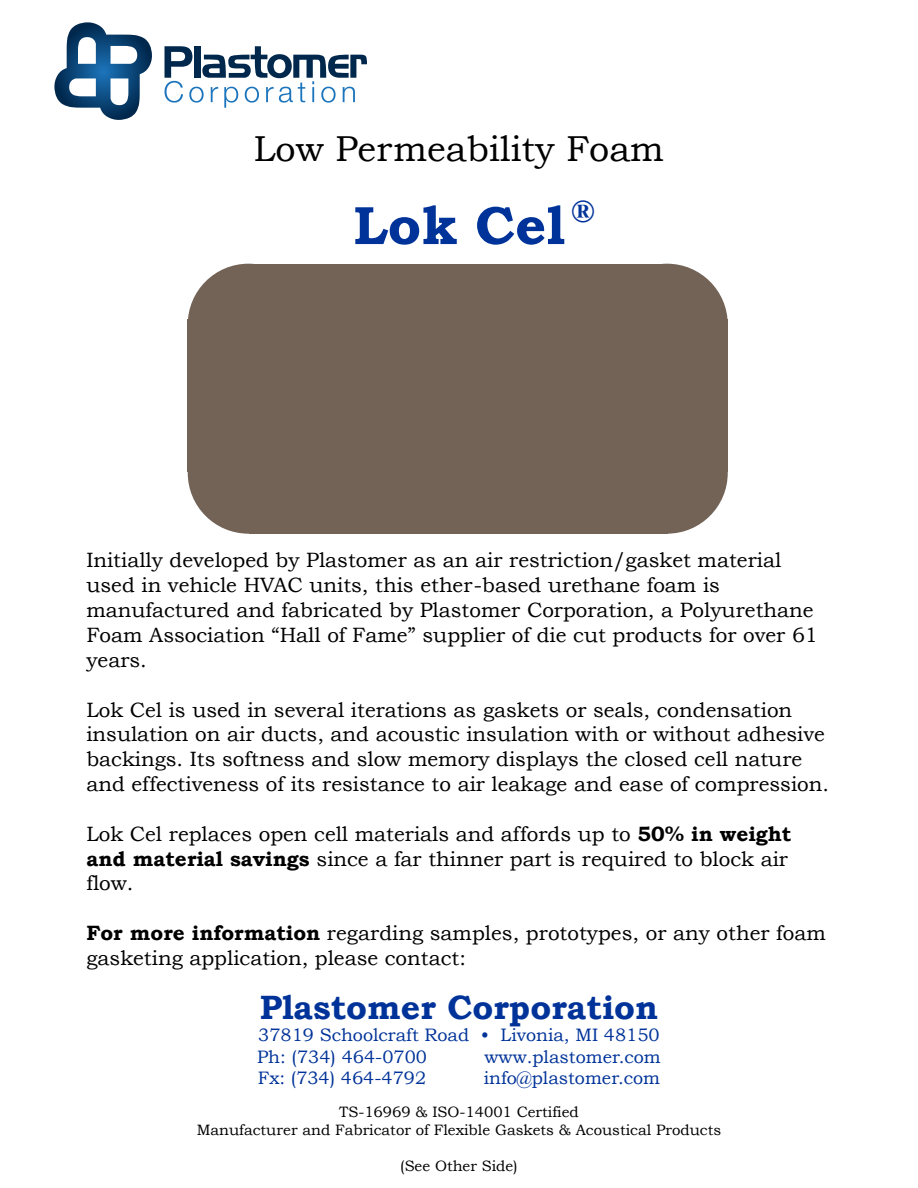
<style>
.page{position:relative;width:918px;height:1188px;background:#fff}
.page>*{position:absolute;margin:0;border:0;box-sizing:border-box;transform-origin:0 0}
.t1{font:700 54px "Bookman Old Style";color:#039}
.t2{font:36px "Bookman Old Style";color:#000}
.t3{font:700 33.75px "Bookman Old Style";color:#039}
.t4{font:700 31.5px "Bookman Old Style";color:#039}
.t5{font:20.7px/24.9px "Bookman Old Style";color:#000}
.t6{font:18px/21.6px "Bookman Old Style";color:#039}
.t7{font:15px/18px "Bookman Old Style";color:#000;text-align:center}
.s1{font-weight:700}
</style>
<div class="page">
<svg style="left:165px;top:46px;width:202px;height:62px"></svg>
<svg style="left:54px;top:22px;width:98px;height:98px"></svg>
<div style="left:188px;top:264px;width:121px;height:121px;background:#736357;border-radius:50%"></div>
<div style="left:188px;top:412px;width:121px;height:122px;background:#736357;border-radius:50%"></div>
<div style="left:606px;top:264px;width:122px;height:121px;background:#736357;border-radius:50%"></div>
<div style="left:606px;top:412px;width:122px;height:122px;background:#736357;border-radius:50%"></div>
<div style="left:249px;top:264px;width:419px;height:270px;background:#736357"></div>
<div style="left:188px;top:320px;width:88px;height:152px;background:#736357"></div>
<div style="left:639px;top:320px;width:89px;height:152px;background:#736357"></div>
<p class="t2" style="left:254px;top:128px;width:412px">Low Permeability Foam</p>
<p class="t1" style="left:353px;top:193px;width:213px">Lok Cel</p>
<p class="t4" style="left:571px;top:193px;width:25px">®</p>
<p class="t5" style="left:86px;top:548px;width:733px">Initially developed by Plastomer as an air restriction/gasket material used in vehicle HVAC units, this ether-based urethane foam is manufactured and fabricated by Plastomer Corporation, a Polyurethane Foam Association “Hall of Fame” supplier of die cut products for over 61 years.</p>
<p class="t5" style="left:86px;top:697px;width:744px">Lok Cel is used in several iterations as gaskets or seals, condensation insulation on air ducts, and acoustic insulation with or without adhesive backings. Its softness and slow memory displays the closed cell nature and effectiveness of its resistance to air leakage and ease of compression.</p>
<p class="t5" style="left:86px;top:821px;width:707px">Lok Cel replaces open cell materials and affords up to <span class="s1">50% in weight and material savings</span> since a far thinner part is required to block air flow.</p>
<p class="t5" style="left:86px;top:921px;width:741px"><span class="s1">For more information</span> regarding samples, prototypes, or any other foam gasketing application, please contact:</p>
<p class="t3" style="left:260px;top:988px;width:400px">Plastomer Corporation</p>
<p class="t6" style="left:257px;top:1024px;width:404px">37819 Schoolcraft Road • Livonia, MI 48150<br>Ph: (734) 464-0700</p>
<p class="t6" style="left:485px;top:1046px;width:178px">www.plastomer.com</p>
<p class="t6" style="left:258px;top:1067px;width:170px">Fx: (734) 464-4792</p>
<p class="t6" style="left:484px;top:1067px;width:178px">info@plastomer.com</p>
<p class="t7" style="left:197px;top:1103px;width:526px">TS-16969 &amp; ISO-14001 Certified<br>Manufacturer and Fabricator of Flexible Gaskets &amp; Acoustical Products</p>
<p class="t7" style="left:400px;top:1157px;width:119px">(See Other Side)</p>
</div>
